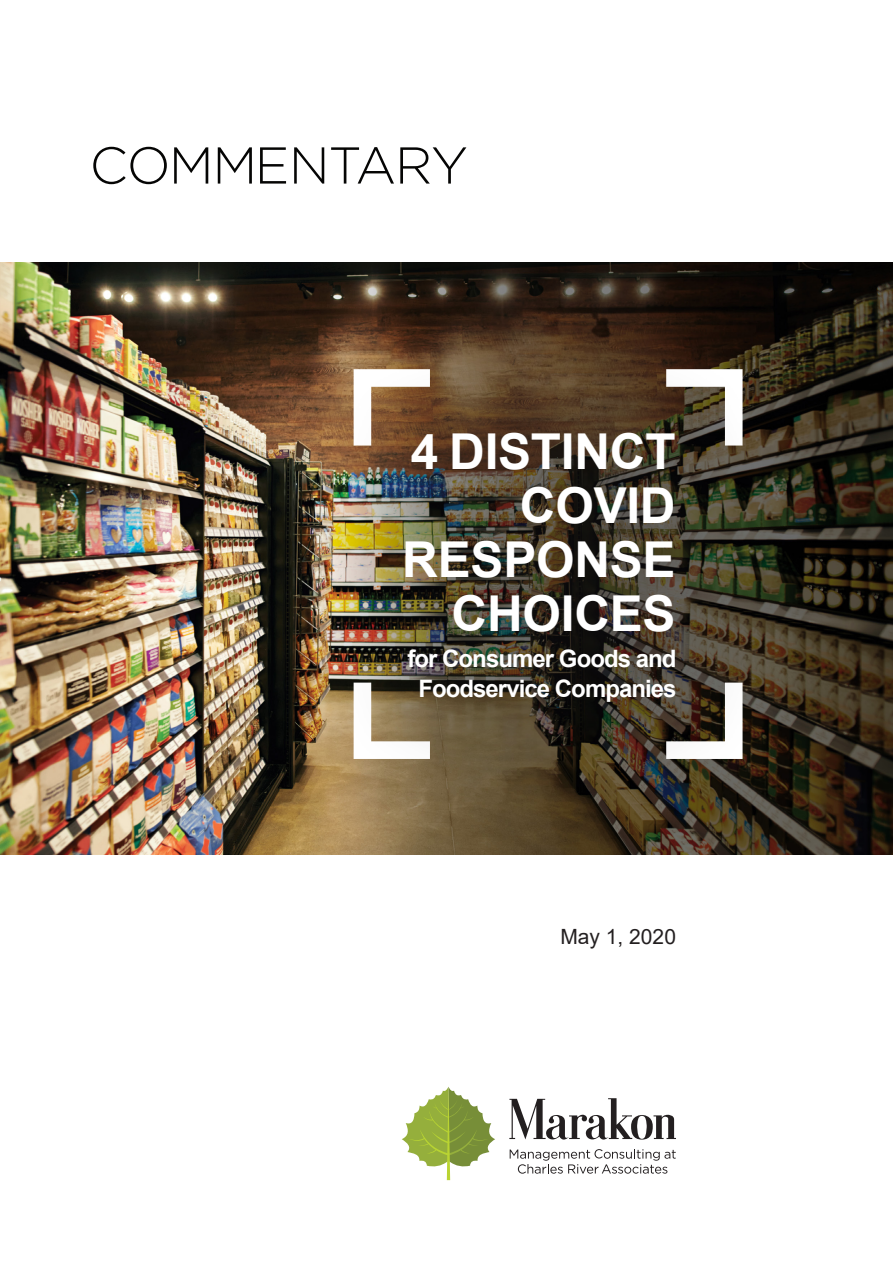
<style>
.page{position:relative;width:893px;height:1263px;background:#fff}
.page>*{position:absolute;margin:0;border:0;box-sizing:border-box;transform-origin:0 0}
.t1{font:700 49.5px/54px "Arial";letter-spacing:-.005em;color:#fff;text-align:right}
.t2{font:700 24px/30px "Arial";letter-spacing:-.04em;color:#fff;text-align:center}
.t3{font:21px "Arial";color:#231f20}
</style>
<div class="page">
<img style="left:0;top:262px;width:893px;height:592px">
<svg style="left:93px;top:147px;width:74px;height:37px"></svg>
<svg style="left:174px;top:147px;width:34px;height:37px"></svg>
<svg style="left:218px;top:147px;width:34px;height:37px"></svg>
<svg style="left:260px;top:147px;width:26px;height:37px"></svg>
<svg style="left:294px;top:147px;width:30px;height:37px"></svg>
<svg style="left:331px;top:147px;width:63px;height:37px"></svg>
<svg style="left:400px;top:147px;width:66px;height:37px"></svg>
<div style="left:323px;top:348px;width:444px;height:444px;background:#231f20;opacity:.45"></div>
<svg style="left:509px;top:1098px;width:167px;height:41px"></svg>
<svg style="left:510px;top:1149px;width:166px;height:25px"></svg>
<svg style="left:402px;top:1087px;width:93px;height:93px"></svg>
<h1 class="t1" style="left:402px;top:425px;width:275px">4 DISTINCT<br>COVID<br>RESPONSE<br>CHOICES</h1>
<p class="t2" style="left:407px;top:643px;width:271px">for Consumer Goods and<br>Foodservice Companies</p>
<p class="t3" style="left:560px;top:922px;width:117px">May 1, 2020</p>
</div>
